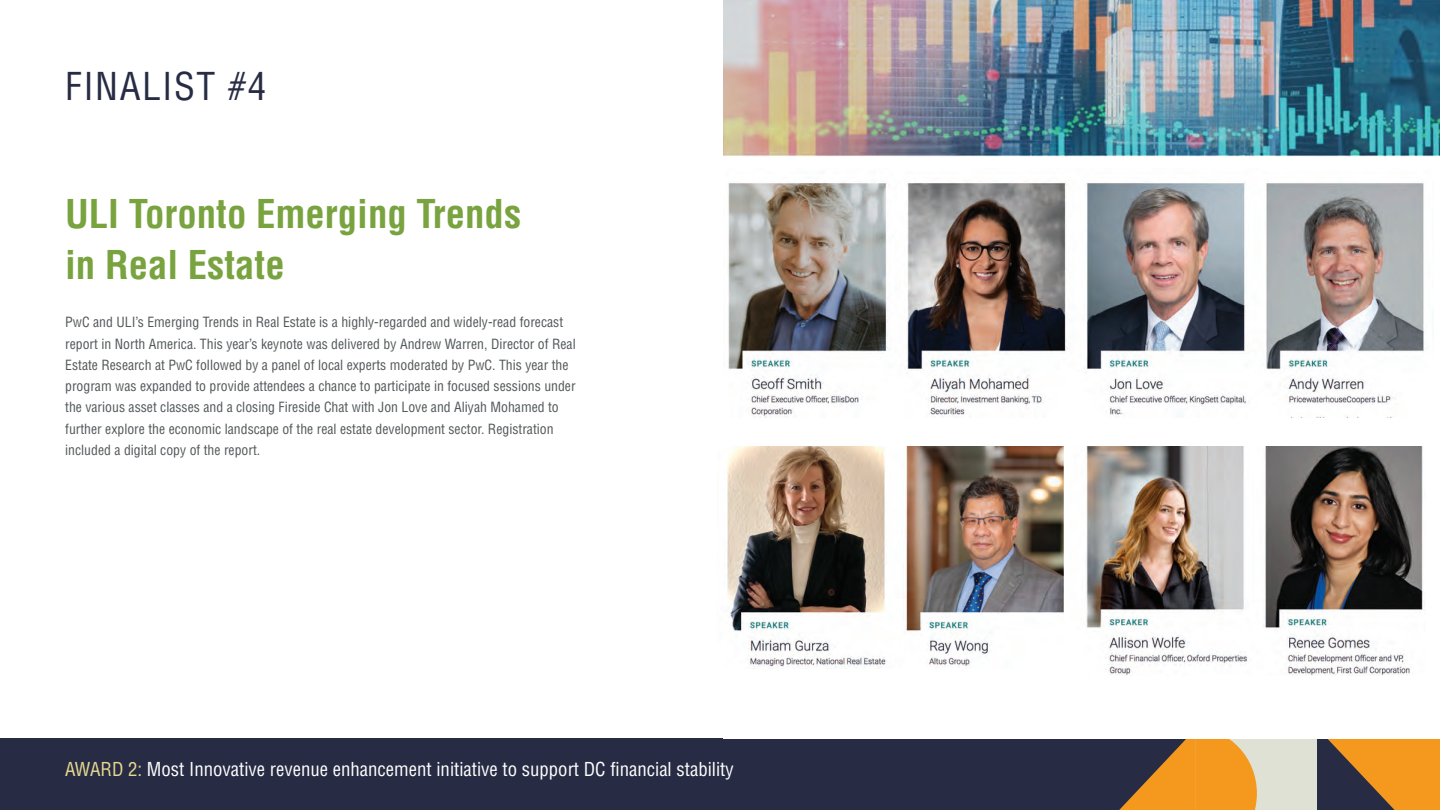
<style>
.page{position:relative;width:1440px;height:810px;background:#fff}
.page>*{position:absolute;margin:0;border:0;box-sizing:border-box;transform-origin:0 0}
.t1{font:700 condensed 38.75px/51.2px "Helvetica LT Std";color:#79a33f}
.t2{font:condensed 37.5px "Helvetica LT Std";letter-spacing:.04em;color:#272c44}
.t3{font:condensed 18.75px "Helvetica LT Std";color:#fff}
.t4{font:condensed 13.75px/21.2px "Helvetica LT Std";color:#535759}
.s1{color:#e6d890}
</style>
<div class="page">
<div style="left:0;top:738px;width:1440px;height:72px;background:#272c44"></div>
<svg style="left:1196px;top:729px;width:122px;height:81px;fill:#dee1d3"></svg>
<svg style="left:1318px;top:738px;width:122px;height:72px"></svg>
<svg style="left:1119px;top:738px;width:138px;height:72px"></svg>
<img style="left:724px;top:0;width:716px;height:157px">
<img style="left:728px;top:182px;width:699px;height:236px">
<img style="left:727px;top:446px;width:337px;height:223px">
<img style="left:1086px;top:447px;width:339px;height:228px">
<h2 class="t2" style="left:65px;top:62px;width:203px">FINALIST #4</h2>
<h1 class="t1" style="left:65px;top:188px;width:458px">ULI Toronto Emerging Trends in Real Estate</h1>
<p class="t4" style="left:65px;top:312px;width:512px">PwC and ULI’s Emerging Trends in Real Estate is a highly-regarded and widely-read forecast report in North America. This year’s keynote was delivered by Andrew Warren, Director of Real Estate Research at PwC followed by a panel of local experts moderated by PwC. This year the program was expanded to provide attendees a chance to participate in focused sessions under the various asset classes and a closing Fireside Chat with Jon Love and Aliyah Mohamed to further explore the economic landscape of the real estate development sector. Registration included a digital copy of the report.</p>
<h3 class="t3" style="left:65px;top:757px;width:670px"><span class="s1">AWARD 2:</span> Most Innovative revenue enhancement initiative to support DC financial stability</h3>
</div>
